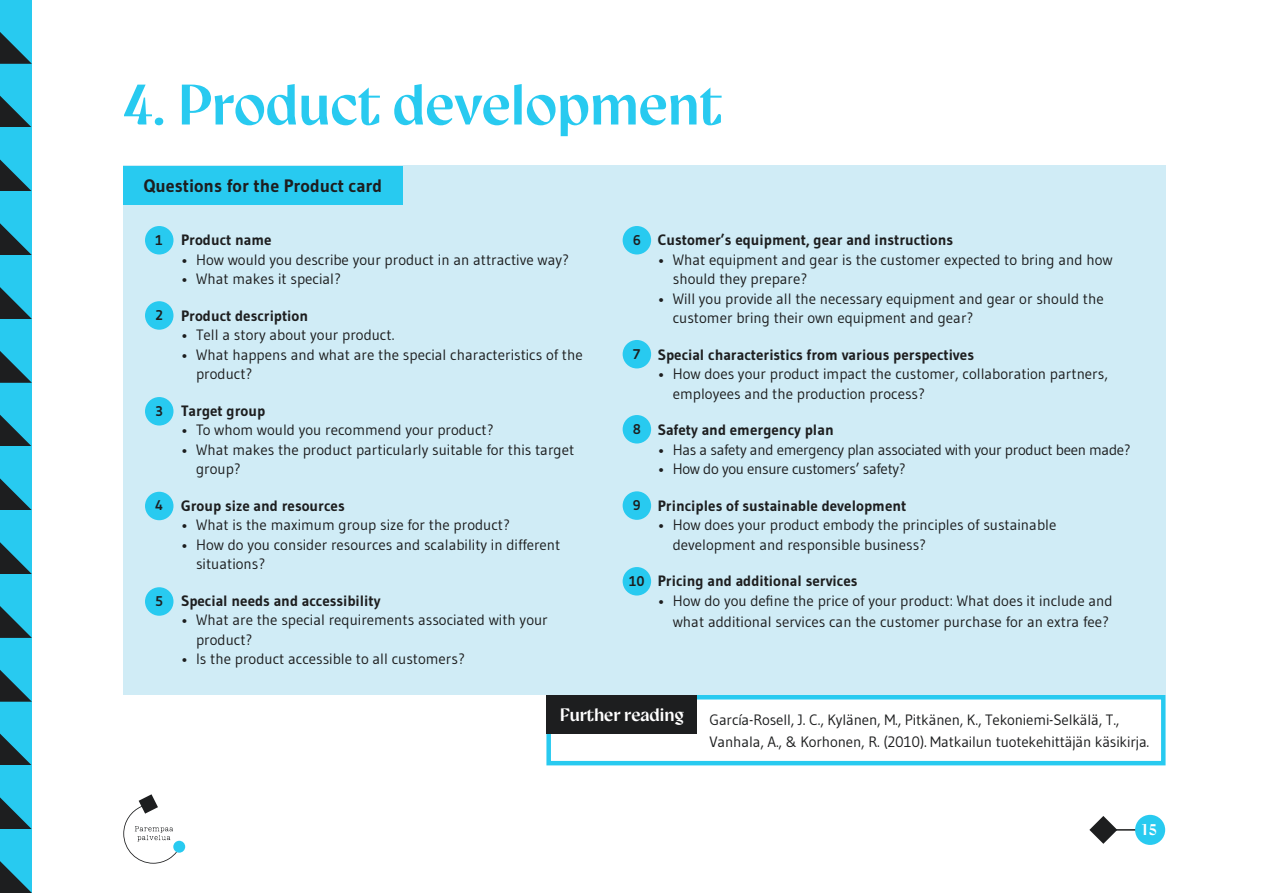
<style>
.page{position:relative;width:1263px;height:893px;background:#fff}
.page>*{position:absolute;margin:0;border:0;box-sizing:border-box;transform-origin:0 0}
.t1{font:300 57px "Gyst Variable Roman";color:#28caf0}
.t2{font:700 18px "Gudea";color:#1d1e1f}
.t3{font:300 18px "Gyst Variable Roman";color:#fff}
.t4{font:300 15.45px "Gyst Variable Roman";color:#fff}
.t5{font:15px/19.5px "Gudea";color:#1d1e1f}
.t6{font:700 15px "Gudea";color:#1d1e1f}
.t7{font:15px/21px "Gudea 2";color:#1d1e1f;text-align:right}
.t8{font:15px "Gudea";letter-spacing:-.02em;color:#1d1e1f}
.t9{font:700 14.1px "Gudea";color:#1d1e1f}
.s1{font-family:"Gudea"}
</style>
<div class="page">
<svg style="left:123px;top:794px;width:62px;height:70px"></svg>
<svg style="left:1089px;top:816px;width:28px;height:28px"></svg>
<hr style="left:1110px;top:829px;width:37px;height:2px;background:#1d1e1f">
<div style="left:1135px;top:815px;width:30px;height:30px;background:#28caf0;border-radius:50%"></div>
<div style="left:123px;top:166px;width:1042px;height:529px;background:#d0ecf6"></div>
<div style="left:123px;top:166px;width:280px;height:39px;background:#28caf0"></div>
<div style="left:0;top:0;width:32px;height:64px;background:#28caf0"></div>
<svg style="left:0;top:32px;width:32px;height:32px"></svg>
<div style="left:0;top:64px;width:32px;height:64px;background:#28caf0"></div>
<svg style="left:0;top:96px;width:31px;height:31px"></svg>
<div style="left:0;top:128px;width:32px;height:63px;background:#28caf0"></div>
<svg style="left:0;top:159px;width:32px;height:32px"></svg>
<div style="left:0;top:191px;width:32px;height:64px;background:#28caf0"></div>
<svg style="left:0;top:223px;width:32px;height:32px"></svg>
<div style="left:0;top:255px;width:32px;height:64px;background:#28caf0"></div>
<svg style="left:0;top:287px;width:32px;height:32px"></svg>
<div style="left:0;top:319px;width:32px;height:64px;background:#28caf0"></div>
<svg style="left:0;top:351px;width:32px;height:32px"></svg>
<div style="left:0;top:383px;width:32px;height:64px;background:#28caf0"></div>
<svg style="left:0;top:415px;width:31px;height:31px"></svg>
<div style="left:0;top:446px;width:32px;height:64px;background:#28caf0"></div>
<svg style="left:0;top:478px;width:32px;height:32px"></svg>
<div style="left:0;top:510px;width:32px;height:64px;background:#28caf0"></div>
<svg style="left:0;top:542px;width:32px;height:32px"></svg>
<div style="left:0;top:574px;width:32px;height:64px;background:#28caf0"></div>
<svg style="left:0;top:606px;width:32px;height:32px"></svg>
<div style="left:0;top:638px;width:32px;height:64px;background:#28caf0"></div>
<svg style="left:0;top:670px;width:32px;height:32px"></svg>
<div style="left:0;top:702px;width:32px;height:63px;background:#28caf0"></div>
<svg style="left:0;top:734px;width:32px;height:31px"></svg>
<div style="left:0;top:765px;width:32px;height:64px;background:#28caf0"></div>
<svg style="left:0;top:797px;width:32px;height:32px"></svg>
<div style="left:0;top:829px;width:32px;height:64px;background:#28caf0"></div>
<svg style="left:0;top:861px;width:32px;height:32px"></svg>
<div style="left:546px;top:695px;width:619px;height:70px;border:4px solid #28caf0"></div>
<div style="left:546px;top:695px;width:151px;height:39px;background:#1d1e1f"></div>
<div style="left:145px;top:226px;width:28px;height:28px;background:#28caf0;border-radius:50%"></div>
<div style="left:623px;top:226px;width:28px;height:28px;background:#28caf0;border-radius:50%"></div>
<div style="left:623px;top:340px;width:28px;height:28px;background:#28caf0;border-radius:50%"></div>
<div style="left:623px;top:415px;width:28px;height:28px;background:#28caf0;border-radius:50%"></div>
<div style="left:623px;top:491px;width:28px;height:29px;background:#28caf0;border-radius:50%"></div>
<div style="left:623px;top:567px;width:28px;height:28px;background:#28caf0;border-radius:50%"></div>
<div style="left:145px;top:301px;width:28px;height:29px;background:#28caf0;border-radius:50%"></div>
<div style="left:145px;top:397px;width:28px;height:28px;background:#28caf0;border-radius:50%"></div>
<div style="left:145px;top:492px;width:28px;height:28px;background:#28caf0;border-radius:50%"></div>
<div style="left:145px;top:587px;width:28px;height:29px;background:#28caf0;border-radius:50%"></div>
<h1 class="t1" style="left:123px;top:73px;width:601px">4. Product development</h1>
<p class="t2" style="left:144px;top:174px;width:240px">Questions for the Product card</p>
<p class="t6" style="left:181px;top:230px;width:92px">Product name</p>
<p class="t5" style="left:181px;top:249px;width:389px">• How would you describe your product in an attractive way?</p>
<p class="t5" style="left:181px;top:269px;width:161px">• What makes it special?</p>
<p class="t6" style="left:181px;top:306px;width:129px">Product description</p>
<p class="t5" style="left:181px;top:325px;width:215px">• Tell a story about your product.</p>
<p class="t5" style="left:196px;top:344px;width:388px;text-indent:-15px">• What happens and what are the special characteristics of the product?</p>
<p class="t6" style="left:181px;top:401px;width:86px">Target group</p>
<p class="t5" style="left:181px;top:420px;width:314px">• To whom would you recommend your product?</p>
<p class="t5" style="left:196px;top:439px;width:380px;text-indent:-15px">• What makes the product particularly suitable for this target group?</p>
<p class="t6" style="left:181px;top:496px;width:165px">Group size and resources</p>
<p class="t7" style="left:181px;top:514px;width:330px"><span class="s1">•</span> What is the maximum group size for the product?</p>
<p class="t5" style="left:196px;top:534px;width:366px;text-indent:-15px">• How do you consider resources and scalability in different situations?</p>
<p class="t6" style="left:181px;top:591px;width:201px">Special needs and accessibility</p>
<p class="t5" style="left:196px;top:610px;width:353px;text-indent:-15px">• What are the special requirements associated with your product?</p>
<p class="t5" style="left:181px;top:649px;width:285px">• Is the product accessible to all customers?</p>
<p class="t9" style="left:156px;top:231px;width:9px">1</p>
<p class="t9" style="left:633px;top:231px;width:10px">6</p>
<p class="t9" style="left:156px;top:306px;width:9px">2</p>
<p class="t9" style="left:633px;top:345px;width:9px">7</p>
<p class="t9" style="left:156px;top:402px;width:9px">3</p>
<p class="t9" style="left:633px;top:420px;width:10px">8</p>
<p class="t9" style="left:633px;top:496px;width:9px">9</p>
<p class="t9" style="left:155px;top:497px;width:9px">4</p>
<p class="t9" style="left:629px;top:572px;width:17px">10</p>
<p class="t9" style="left:155px;top:592px;width:9px">5</p>
<p class="t6" style="left:658px;top:230px;width:297px">Customer’s equipment, gear and instructions</p>
<p class="t7" style="left:658px;top:249px;width:456px"><span class="s1">•</span> What equipment and gear is the customer expected to bring and how</p>
<p class="t5" style="left:673px;top:269px;width:136px">should they prepare?</p>
<p class="t5" style="left:673px;top:288px;width:432px;text-indent:-15px">• Will you provide all the necessary equipment and gear or should the customer bring their own equipment and gear?</p>
<p class="t6" style="left:658px;top:345px;width:318px">Special characteristics from various perspectives</p>
<p class="t5" style="left:673px;top:364px;width:437px;text-indent:-15px">• How does your product impact the customer, collaboration partners, employees and the production process?</p>
<p class="t6" style="left:658px;top:420px;width:177px">Safety and emergency plan</p>
<p class="t8" style="left:658px;top:440px;width:475px">• Has a safety and emergency plan associated with your product been made?</p>
<p class="t8" style="left:658px;top:459px;width:250px">• How do you ensure customers’ safety?</p>
<p class="t6" style="left:658px;top:496px;width:250px">Principles of sustainable development</p>
<p class="t5" style="left:673px;top:515px;width:385px;text-indent:-15px">• How does your product embody the principles of sustainable development and responsible business?</p>
<p class="t6" style="left:658px;top:571px;width:201px">Pricing and additional services</p>
<p class="t7" style="left:658px;top:590px;width:456px"><span class="s1">•</span> How do you define the price of your product: What does it include and what additional services can the customer purchase for an extra fee?</p>
<p class="t3" style="left:560px;top:705px;width:125px">Further reading</p>
<p class="t5" style="left:709px;top:708px;width:441px;line-height:22.5px">García-Rosell, J. C., Kylänen, M., Pitkänen, K., Tekoniemi-Selkälä, T.,<br>Vanhala, A., &amp; Korhonen, R. (2010). Matkailun tuotekehittäjän käsikirja.</p>
<p class="t4" style="left:1142px;top:821px;width:16px">15</p>
</div>
